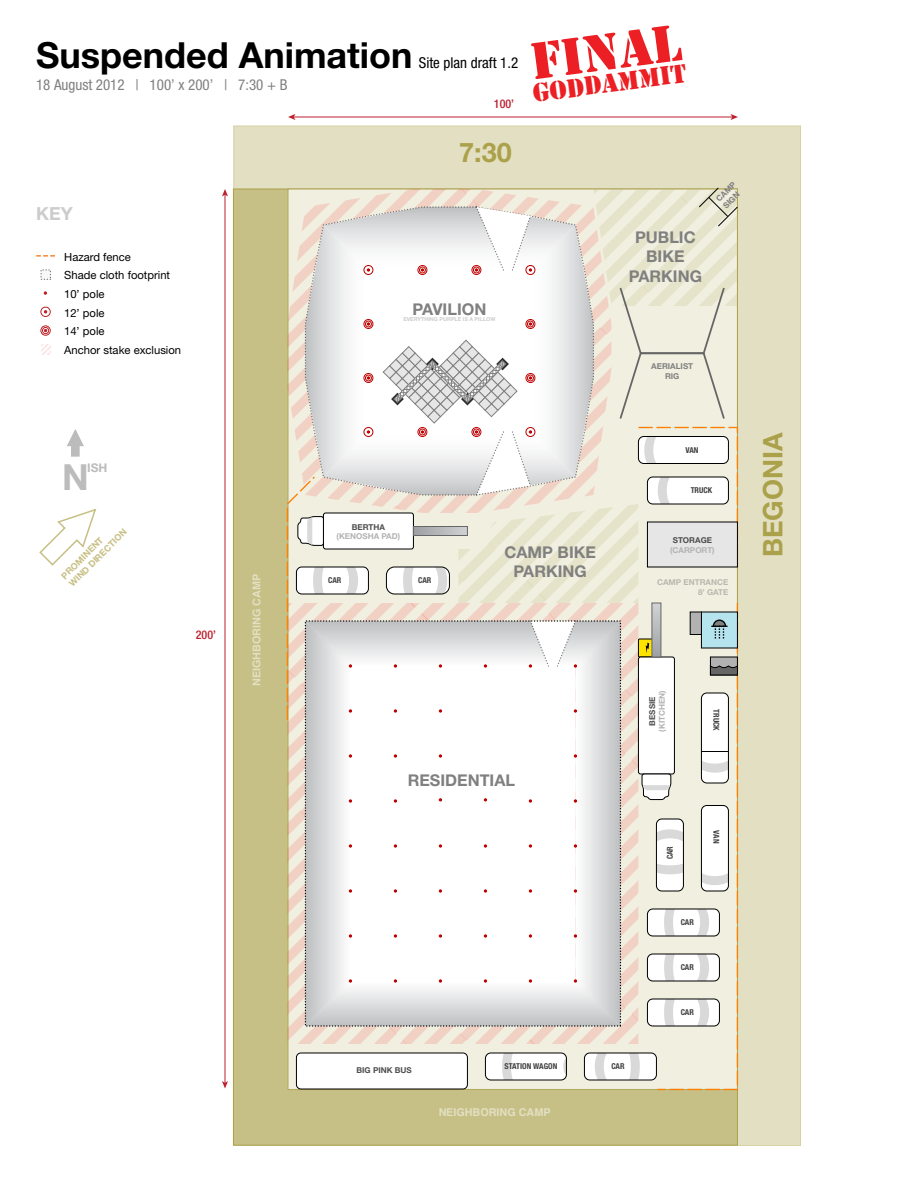
<style>
.page{position:relative;width:918px;height:1188px;background:#fff}
.page>*{position:absolute;margin:0;border:0;box-sizing:border-box;transform-origin:0 0}
.t1{font:54px "Stencil";color:#ec2024}
.t2{font:700 36px "Helvetica Neue LT Std";color:#000}
.t3{font:700 36px "Helvetica Neue LT Std";color:#bcbcbc}
.t4{font:700 27px "Helvetica Neue LT Std";color:#aba14a}
.t5{font:27px "Stencil";color:#ec2024}
.t6{font:700 18px "Helvetica Neue LT Std";color:#ccc}
.t7{font:700 16.2px/19.5px "Helvetica Neue LT Std";color:#808080;text-align:center}
.t8{font:condensed 15px "Helvetica Neue LT Std";color:#808080}
.t9{font:condensed 15px "Helvetica Neue LT Std";color:#000}
.t10{font:500 condensed 12px "Helvetica Neue LT Std";color:#be1e2d}
.t11{font:700 12px "Helvetica Neue LT Std";color:#bcbcbc}
.t12{font:11.25px/18.8px "Helvetica Neue LT Std";color:#000}
.t13{font:700 10.8px "Helvetica";color:#fff}
.t14{font:700 9px/10.8px "Helvetica Neue LT Std";color:#c7bf84}
.t15{font:700 condensed 8.1px "Helvetica Neue LT Std";color:#404040}
.t16{font:700 8.1px/9.8px "Helvetica Neue LT Std";color:#808080}
.t17{font:700 8.1px "Helvetica Neue LT Std";color:#b3b3b3}
.t18{font:700 8.1px "Helvetica Neue LT Std";color:#4d4d4d}
.t19{font:700 5.4px "Helvetica Neue LT Std";color:#ccc}
</style>
<div class="page">
<svg style="left:39px;top:508px;width:58px;height:58px"></svg>
<svg style="left:67px;top:429px;width:17px;height:28px"></svg>
<svg style="left:36px;top:255px;width:19px;height:2px"></svg>
<div style="left:41px;top:270px;width:9px;height:9px;background:#f2f2f2"></div>
<svg style="left:41px;top:345px;width:9px;height:9px"></svg>
<div style="left:41px;top:307px;width:9px;height:10px;border:1px solid #bd2026;border-radius:50%"></div>
<div style="left:41px;top:326px;width:9px;height:9px;border:1px solid #bd2026;border-radius:50%"></div>
<div style="left:42px;top:327px;width:7px;height:7px;border:1px solid #bd2026;border-radius:50%"></div>
<hr style="left:293px;top:117px;width:440px;height:1px;background:#be1e2d">
<svg style="left:288px;top:114px;width:7px;height:6px"></svg>
<svg style="left:731px;top:114px;width:7px;height:6px"></svg>
<hr style="left:225px;top:194px;width:1px;height:889px;background:#be1e2d">
<svg style="left:222px;top:1081px;width:6px;height:8px"></svg>
<svg style="left:222px;top:189px;width:6px;height:7px"></svg>
<div style="left:234px;top:126px;width:567px;height:1020px;background:#e3dfc2"></div>
<div style="left:233px;top:189px;width:505px;height:956px;background:#c7c086;border:1px solid #aba14a"></div>
<svg style="left:286px;top:187px;width:453px;height:904px;background:#ece9e3"></svg>
<h2 class="t2" style="left:36px;top:32px;width:378px">Suspended Animation</h2>
<h3 class="t8" style="left:36px;top:76px;width:253px">18 August 2012 | 100’ x 200’ | 7:30 + B</h3>
<h3 class="t9" style="left:419px;top:54px;width:101px">Site plan draft 1.2</h3>
<p class="t10" style="left:494px;top:97px;width:22px">100’</p>
<h1 class="t1" style="left:527px;top:30px;width:152px;rotate:-7deg">final</h1>
<h3 class="t5" style="left:531px;top:77px;width:156px;rotate:-7deg">goddammit</h3>
<h3 class="t4" style="left:459px;top:136px;width:54px">7:30</h3>
<h3 class="t6" style="left:36px;top:203px;width:38px">KEY</h3>
<p class="t12" style="left:64px;top:247px;width:107px">Hazard fence<br>Shade cloth footprint</p>
<p class="t12" style="left:64px;top:284px;width:42px">10’ pole<br>12’ pole</p>
<p class="t12" style="left:64px;top:322px;width:42px">14’ pole</p>
<p class="t12" style="left:64px;top:341px;width:118px">Anchor stake exclusion</p>
<h3 class="t7" style="left:412px;top:299px;width:75px">PAVILION</h3>
<p class="t19" style="left:403px;top:316px;width:94px">EVERYTHING PURPLE IS A PILLOW</p>
<h3 class="t7" style="left:629px;top:227px;width:75px">PUBLIC<br>BIKE<br>PARKING</h3>
<p class="t16" style="left:651px;top:361px;width:43px;text-align:center">AERIALIST<br>RIG</p>
<p class="t16" style="left:714px;top:197px;width:26px;rotate:-45deg">CAMP<br>SIGN</p>
<h2 class="t3" style="left:62px;top:454px;width:28px">N</h2>
<p class="t11" style="left:87px;top:461px;width:22px">ISH</p>
<p class="t15" style="left:685px;top:445px;width:15px">VAN</p>
<p class="t15" style="left:691px;top:485px;width:23px">TRUCK</p>
<p class="t14" style="left:59px;top:573px;width:79px;rotate:-45deg">PROMINENT<br>WIND DIRECTION</p>
<p class="t10" style="left:196px;top:628px;width:22px">200’</p>
<p class="t13" style="left:248px;top:686px;width:114px;rotate:-90deg">NEIGHBORING CAMP</p>
<p class="t18" style="left:352px;top:522px;width:35px">BERTHA</p>
<p class="t17" style="left:337px;top:531px;width:65px">(KENOSHA PAD)</p>
<p class="t15" style="left:328px;top:575px;width:15px">CAR</p>
<p class="t15" style="left:418px;top:575px;width:15px">CAR</p>
<h3 class="t7" style="left:504px;top:542px;width:93px">CAMP BIKE</h3>
<h3 class="t7" style="left:514px;top:562px;width:75px">PARKING</h3>
<h3 class="t7" style="left:408px;top:770px;width:109px">RESIDENTIAL</h3>
<p class="t18" style="left:673px;top:535px;width:41px">STORAGE</p>
<p class="t17" style="left:670px;top:545px;width:46px">(CARPORT)</p>
<p class="t16" style="left:657px;top:577px;width:73px;text-align:right">CAMP ENTRANCE<br>8’ GATE</p>
<p class="t18" style="left:647px;top:726px;width:31px;rotate:-90deg">BESSIE</p>
<p class="t17" style="left:657px;top:732px;width:43px;rotate:-90deg">(KITCHEN)</p>
<p class="t15" style="left:665px;top:859px;width:15px;rotate:-90deg">CAR</p>
<p class="t15" style="left:721px;top:709px;width:23px;rotate:90deg">TRUCK</p>
<p class="t15" style="left:721px;top:830px;width:15px;rotate:90deg">VAN</p>
<h3 class="t4" style="left:756px;top:557px;width:126px;rotate:-90deg">BEGONIA</h3>
<p class="t18" style="left:357px;top:1065px;width:57px">BIG PINK BUS</p>
<p class="t15" style="left:504px;top:1061px;width:54px">STATION WAGON</p>
<p class="t13" style="left:438px;top:1103px;width:114px">NEIGHBORING CAMP</p>
<p class="t15" style="left:611px;top:1061px;width:15px">CAR</p>
<p class="t15" style="left:681px;top:917px;width:15px">CAR</p>
<p class="t15" style="left:681px;top:962px;width:15px">CAR</p>
<p class="t15" style="left:681px;top:1007px;width:15px">CAR</p>
</div>
